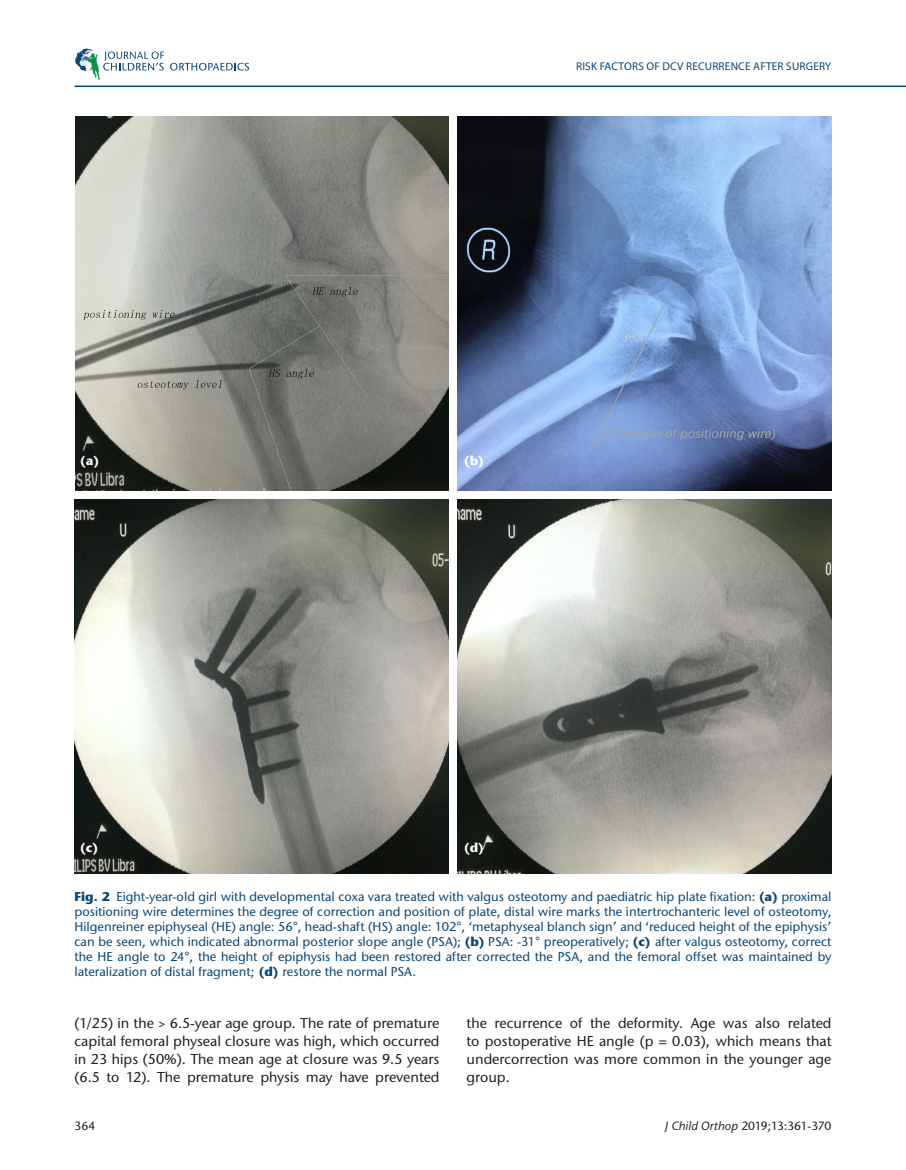
<style>
.page{position:relative;width:906px;height:1170px;background:#fff}
.page>*{position:absolute;margin:0;border:0;box-sizing:border-box;transform-origin:0 0}
.TXI{font:500 14.25px/18px "Stone Sans Pro ITC";color:#231f20;text-align:justify}
.jrnlFigCaption{font:500 12.75px/15px "Stone Sans Pro ITC";color:#084575;text-align:justify}
.jrnlFigCaption-2{font:700 12.75px "Stone Sans Std";color:#fff}
.t1{font:500 12px "Stone Sans Pro ITC";letter-spacing:-.035em;color:#231f20}
.t2{font:500 12px "Stone Sans Pro ITC";letter-spacing:-.015em;color:#231f20}
.t3{font:11.25px "Myriad Pro";letter-spacing:.02em;color:#084575}
.s1{font-family:"Stone Sans Std";font-weight:700}
.s2{font-style:italic}
</style>
<div class="page">
<svg style="left:170px;top:63px;width:79px;height:8px"></svg>
<div style="left:74px;top:48px;width:24px;height:24px;border:1px solid #fff;border-radius:50%"></div>
<svg style="left:75px;top:49px;width:89px;height:31px"></svg>
<hr style="left:74px;top:86px;width:832px;height:1px;background:#084575">
<img style="left:75px;top:117px;width:373px;height:373px">
<img style="left:458px;top:117px;width:373px;height:373px">
<img style="left:74px;top:499px;width:375px;height:374px">
<img style="left:457px;top:499px;width:375px;height:374px">
<p class="jrnlFigCaption-2" style="left:80px;top:452px;width:20px">(a)</p>
<p class="jrnlFigCaption-2" style="left:80px;top:839px;width:19px">(c)</p>
<p class="t3" style="left:576px;top:60px;width:257px">RISK FACTORS OF DCV RECURRENCE AFTER SURGERY</p>
<p class="jrnlFigCaption-2" style="left:464px;top:452px;width:21px">(b)</p>
<p class="jrnlFigCaption-2" style="left:464px;top:839px;width:21px">(d)</p>
<p class="jrnlFigCaption" style="left:74px;top:888px;width:758px"><span class="s1">Fig. 2</span> Eight-year-old girl with developmental coxa vara treated with valgus osteotomy and paediatric hip plate fixation: <span class="s1">(a)</span> proximal positioning wire determines the degree of correction and position of plate, distal wire marks the intertrochanteric level of osteotomy, Hilgenreiner epiphyseal (HE) angle: 56°, head-shaft (HS) angle: 102°, ‘metaphyseal blanch sign’ and ‘reduced height of the epiphysis’ can be seen, which indicated abnormal posterior slope angle (PSA); <span class="s1">(b)</span> PSA: -31° preoperatively; <span class="s1">(c)</span> after valgus osteotomy, correct the HE angle to 24°, the height of epiphysis had been restored after corrected the PSA, and the femoral offset was maintained by lateralization of distal fragment; <span class="s1">(d)</span> restore the normal PSA.</p>
<p class="TXI" style="left:74px;top:1013px;width:366px">(1/25) in the &gt; 6.5-year age group. The rate of premature capital femoral physeal closure was high, which occurred in 23 hips (50%). The mean age at closure was 9.5 years (6.5 to 12). The premature physis may have prevented</p>
<p class="TXI" style="left:466px;top:1013px;width:366px">the recurrence of the deformity. Age was also related to postoperative HE angle (p = 0.03), which means that undercorrection was more common in the younger age group.</p>
<p class="t2" style="left:75px;top:1118px;width:22px">364</p>
<p class="t1" style="left:665px;top:1118px;width:168px"><span class="s2">J Child Orthop</span> 2019;13:361-370</p>
</div>
